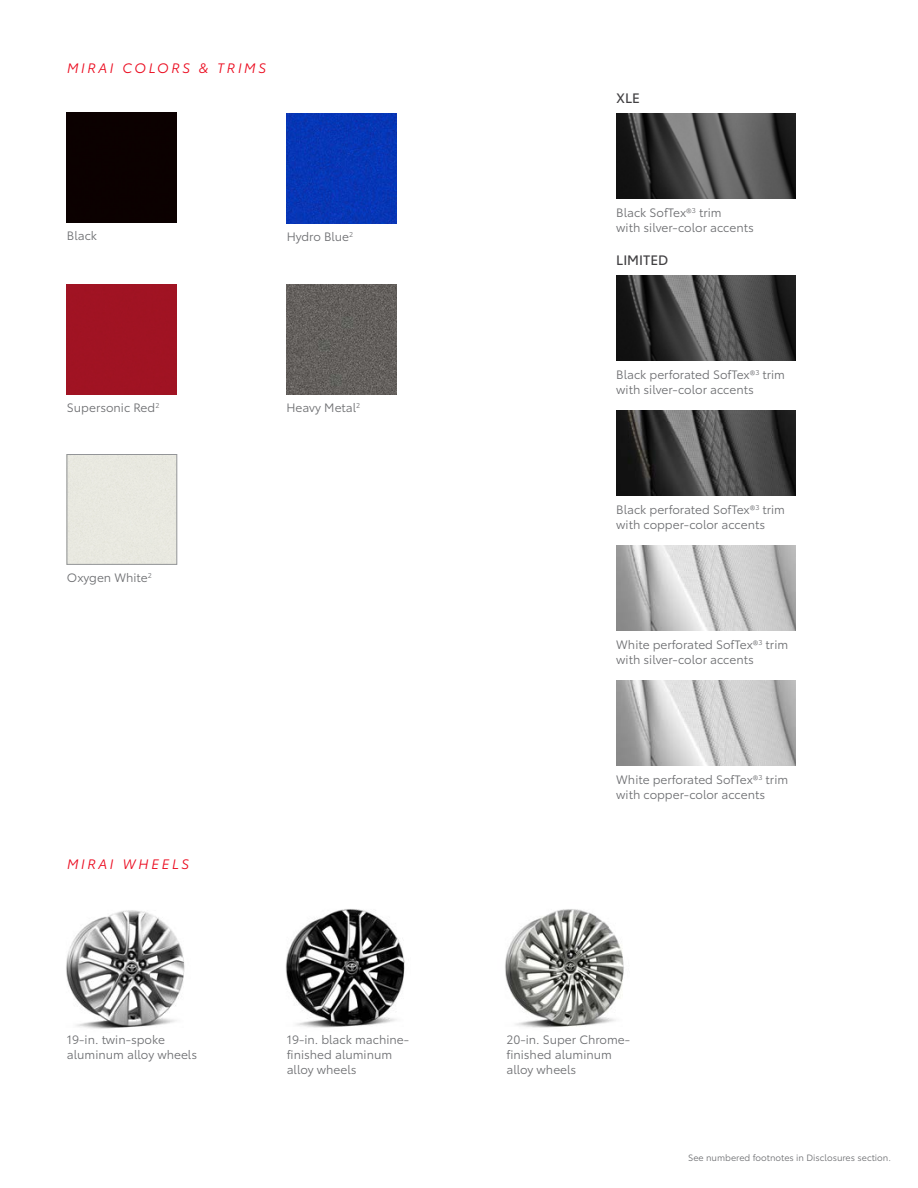
<style>
.page{position:relative;width:918px;height:1188px;background:#fff}
.page>*{position:absolute;margin:0;border:0;box-sizing:border-box;transform-origin:0 0}
.t1{font:italic 13.5px "Toyota Type";letter-spacing:.2em;color:#eb0a1e}
.t2{font:13.5px "Toyota Type";color:#414042}
.t3{font:12px/15px "Toyota Type";color:#6d6e71}
.t4{font:9px "Toyota Type";color:#6d6e71}
</style>
<div class="page">
<div style="left:67px;top:454px;width:110px;height:111px;border:1px solid #939598"></div>
<img style="left:286px;top:284px;width:110px;height:110px">
<div style="left:67px;top:284px;width:110px;height:110px;background:#a01323"></div>
<img style="left:286px;top:113px;width:110px;height:110px">
<div style="left:67px;top:112px;width:110px;height:110px;background:#0b0000"></div>
<img style="left:66px;top:910px;width:119px;height:119px">
<img style="left:285px;top:909px;width:120px;height:119px">
<img style="left:505px;top:909px;width:119px;height:119px">
<img style="left:616px;top:113px;width:180px;height:86px">
<img style="left:616px;top:275px;width:180px;height:86px">
<img style="left:616px;top:410px;width:180px;height:86px">
<img style="left:616px;top:545px;width:180px;height:86px">
<img style="left:616px;top:680px;width:180px;height:86px">
<p class="t1" style="left:67px;top:58px;width:200px">MIRAI COLORS &amp; TRIMS</p>
<p class="t3" style="left:67px;top:228px;width:32px">Black</p>
<p class="t3" style="left:287px;top:228px;width:68px">Hydro Blue<sup>2</sup></p>
<p class="t3" style="left:67px;top:399px;width:94px">Supersonic Red<sup>2</sup></p>
<p class="t3" style="left:67px;top:570px;width:86px">Oxygen White<sup>2</sup></p>
<p class="t3" style="left:286px;top:399px;width:75px">Heavy Metal<sup>2</sup></p>
<p class="t1" style="left:67px;top:854px;width:123px">MIRAI WHEELS</p>
<p class="t2" style="left:616px;top:88px;width:25px">XLE</p>
<p class="t3" style="left:616px;top:204px;width:139px">Black SofTex®<sup>3</sup> trim<br>with silver-color accents</p>
<p class="t2" style="left:616px;top:250px;width:54px">LIMITED</p>
<p class="t3" style="left:616px;top:366px;width:170px">Black perforated SofTex®<sup>3</sup> trim with silver-color accents</p>
<p class="t3" style="left:616px;top:501px;width:170px">Black perforated SofTex®<sup>3</sup> trim with copper-color accents</p>
<p class="t3" style="left:616px;top:636px;width:173px">White perforated SofTex®<sup>3</sup> trim with silver-color accents</p>
<p class="t3" style="left:616px;top:771px;width:173px">White perforated SofTex®<sup>3</sup> trim with copper-color accents</p>
<p class="t3" style="left:67px;top:1031px;width:132px">19-in. twin-spoke aluminum alloy wheels</p>
<p class="t3" style="left:287px;top:1031px;width:124px">19-in. black machine&shy;finished aluminum alloy wheels</p>
<p class="t3" style="left:506px;top:1031px;width:125px">20-in. Super Chrome&shy;finished aluminum alloy wheels</p>
<p class="t4" style="left:688px;top:1151px;width:204px">See numbered footnotes in Disclosures section.</p>
</div>
